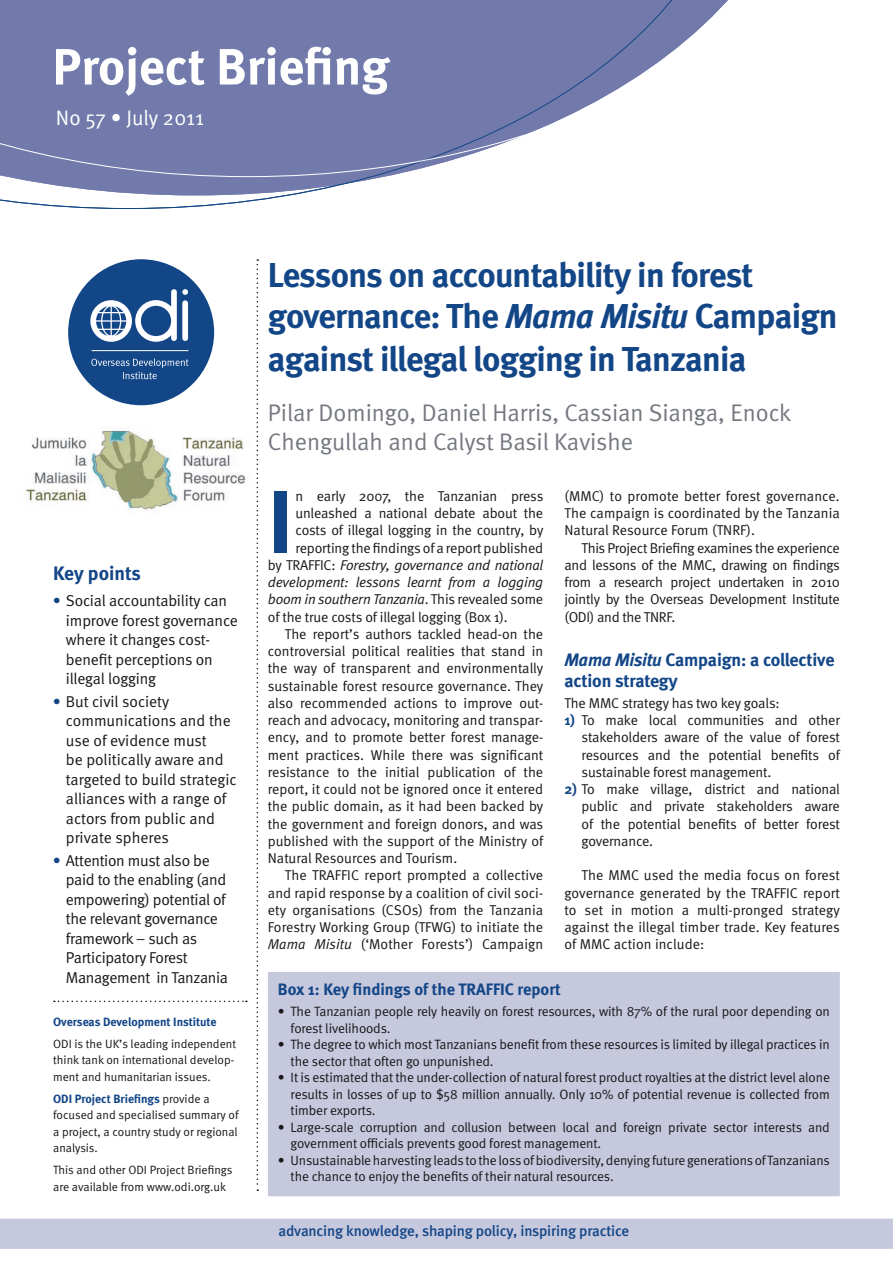
<style>
.page{position:relative;width:893px;height:1263px;background:#fff}
.page>*{position:absolute;margin:0;border:0;box-sizing:border-box;transform-origin:0 0}
._3_Body_drop_cap{font:700 88.65px "Meta";color:#134687}
.a5_Head{font:700 34.5px/42.3px "Meta";letter-spacing:-.025em;color:#134687}
.byline{font:24px/28.8px "Meta Normal";color:#757980}
.dateline{font:21px "Meta Normal";color:#fff}
.a2_Keypoints_head{font:700 19.5px "Meta";color:#134687}
._4_Subhead{font:700 18px/21px "Meta";letter-spacing:-.01em;color:#134687}
.b3_Box_head{font:700 16.5px "Meta";color:#134687}
.a3_Keypoints_text{font:15.75px/19.5px "Meta Normal";letter-spacing:-.01em;color:#1a161a}
.a4_Sidebar_text{font:500 15px "Meta";letter-spacing:-.01em;color:#134687}
._1_Body_text{font:14.25px/17.2px "Meta Normal";color:#1a161a;text-align:justify}
._6_Bullet_text{font:14.25px/17.2px "Meta Normal";letter-spacing:-.01em;color:#1a161a;text-align:justify}
._3_Body_drop_cap-2{font:14.25px "Meta Normal";letter-spacing:-.01em;color:#1a161a}
._3_Body_drop_cap-3{font:italic 14.25px "Meta Normal";letter-spacing:-.01em;color:#1a161a}
.b2_Box_text_no_inden{font:13.5px/16.5px "Meta Normal";letter-spacing:-.01em;color:#1a161a}
.a4_Sidebar_text-2{font:12px/16.5px "Meta Normal";color:#1a161a}
.a4_Sidebar_text-3{font:700 12px "Meta";color:#134687}
.s1{font-family:"Meta";font-weight:700;color:#134687}
.s2{font-style:italic}
.s3{font-style:normal}
</style>
<div class="page">
<svg style="left:54px;top:1000px;width:193px;height:2px"></svg>
<div style="left:68px;top:259px;width:146px;height:146px;background:#134687;border-radius:50%"></div>
<hr style="left:92px;top:350px;width:96px;height:1px;background:#fff">
<svg style="left:91px;top:358px;width:98px;height:21px"></svg>
<svg style="left:90px;top:289px;width:98px;height:53px"></svg>
<svg style="left:0;top:177px;width:382px;height:32px"></svg>
<svg style="left:0;top:0;width:728px;height:177px"></svg>
<svg style="left:257px;top:259px;width:1px;height:932px"></svg>
<svg style="left:56px;top:47px;width:335px;height:49px"></svg>
<div style="left:269px;top:973px;width:570px;height:222px;background:#c6c8dd"></div>
<div style="left:268px;top:972px;width:572px;height:224px;border:2px solid #c6c8dd"></div>
<div style="left:0;top:1218px;width:893px;height:31px;background:#c6c8dd"></div>
<img style="left:26px;top:430px;width:220px;height:81px">
<p class="dateline" style="left:56px;top:106px;width:150px">No 57 • July 2011</p>
<p class="a2_Keypoints_head" style="left:53px;top:561px;width:89px">Key points</p>
<p class="a3_Keypoints_text" style="left:66px;top:591px;width:173px;text-indent:-13px"><span class="s1">•</span> Social accountability can improve forest governance where it changes cost&shy;benefit perceptions on illegal logging</p>
<p class="a3_Keypoints_text" style="left:66px;top:691px;width:172px;text-indent:-13px"><span class="s1">•</span> But civil society communications and the use of evidence must<br>be politically aware and targeted to build strategic alliances with a range of actors from public and private spheres</p>
<p class="a3_Keypoints_text" style="left:66px;top:850px;width:164px;text-indent:-13px"><span class="s1">•</span> Attention must also be paid to the enabling (and empowering) potential of the relevant governance framework – such as<br>Participatory Forest<br>Management in Tanzania</p>
<p class="a4_Sidebar_text-3" style="left:53px;top:1014px;width:165px">Overseas Development Institute</p>
<p class="a4_Sidebar_text-2" style="left:53px;top:1035px;width:184px">ODI is the UK’s leading independent think tank on international develop&shy;ment and humanitarian issues.</p>
<p class="a4_Sidebar_text-2" style="left:53px;top:1090px;width:187px"><span class="s1">ODI Project Briefings</span> provide a focused and specialised summary of a project, a country study or regional analysis.</p>
<p class="a4_Sidebar_text-2" style="left:53px;top:1162px;width:181px">This and other ODI Project Briefings are available from www.odi.org.uk</p>
<p class="a5_Head" style="left:268px;top:253px;width:571px">Lessons on accountability in forest governance: The <span class="s2">Mama Misitu</span> Campaign against illegal logging in Tanzania</p>
<p class="byline" style="left:268px;top:398px;width:525px">Pilar Domingo, Daniel Harris, Cassian Sianga, Enock<br>Chengullah and Calyst Basil Kavishe</p>
<p class="_3_Body_drop_cap" style="left:268px;top:466px;width:27px">I</p>
<p class="_3_Body_drop_cap-2" style="left:295px;top:488px;width:249px">n early 2007, the Tanzanian press</p>
<p class="_3_Body_drop_cap-2" style="left:295px;top:505px;width:249px">unleashed a national debate about the</p>
<p class="_3_Body_drop_cap-2" style="left:295px;top:522px;width:249px">costs of illegal logging in the country, by</p>
<p class="_3_Body_drop_cap-2" style="left:295px;top:539px;width:249px">reporting the findings of a report published</p>
<p class="_3_Body_drop_cap-3" style="left:268px;top:557px;width:277px"><span class="s3">by TRAFFIC:</span> Forestry, governance and national</p>
<p class="_3_Body_drop_cap-3" style="left:268px;top:574px;width:277px">development: lessons learnt from a logging</p>
<p class="_3_Body_drop_cap-3" style="left:268px;top:591px;width:277px">boom in southern Tanzania<span class="s3">. This revealed some</span></p>
<p class="_3_Body_drop_cap-2" style="left:268px;top:608px;width:241px">of the true costs of illegal logging (Box 1).</p>
<p class="_1_Body_text" style="left:268px;top:625px;width:277px;text-indent:17px">The report’s authors tackled head-on the controversial political realities that stand in the way of transparent and environmentally sustainable forest resource governance. They also recommended actions to improve out&shy;reach and advocacy, monitoring and transpar&shy;ency, and to promote better forest manage&shy;ment practices. While there was significant resistance to the initial publication of the report, it could not be ignored once it entered the public domain, as it had been backed by the government and foreign donors, and was published with the support of the Ministry of Natural Resources and Tourism.</p>
<p class="_1_Body_text" style="left:268px;top:867px;width:277px;text-indent:17px">The TRAFFIC report prompted a collective and rapid response by a coalition of civil soci&shy;ety organisations (CSOs) from the Tanzania Forestry Working Group (TFWG) to initiate the <span class="s2">Mama Misitu</span> (‘Mother Forests’) Campaign</p>
<p class="_1_Body_text" style="left:564px;top:487px;width:277px">(MMC) to promote better forest governance.<br>The campaign is coordinated by the Tanzania Natural Resource Forum (TNRF).</p>
<p class="_1_Body_text" style="left:564px;top:539px;width:277px;text-indent:17px">This Project Briefing examines the experience and lessons of the MMC, drawing on findings from a research project undertaken in 2010 jointly by the Overseas Development Institute (ODI) and the TNRF.</p>
<p class="_4_Subhead" style="left:564px;top:649px;width:271px"><span class="s2">Mama Misitu</span> Campaign: a collective action strategy</p>
<p class="_1_Body_text" style="left:564px;top:694px;width:217px">The MMC strategy has two key goals:</p>
<p class="_6_Bullet_text" style="left:581px;top:711px;width:260px;text-indent:-17px"><span class="s1">1)</span> To make local communities and other stakeholders aware of the value of forest resources and the potential benefits of sustainable forest management.</p>
<p class="_6_Bullet_text" style="left:581px;top:780px;width:260px;text-indent:-17px"><span class="s1">2)</span> To make village, district and national public and private stakeholders aware of the potential benefits of better forest governance.</p>
<p class="_1_Body_text" style="left:564px;top:867px;width:277px;text-indent:17px">The MMC used the media focus on forest governance generated by the TRAFFIC report to set in motion a multi-pronged strategy against the illegal timber trade. Key features of MMC action include:</p>
<p class="b3_Box_head" style="left:278px;top:979px;width:285px">Box 1: Key findings of the TRAFFIC report</p>
<p class="b2_Box_text_no_inden" style="left:291px;top:1003px;width:541px;text-indent:-13px">• The Tanzanian people rely heavily on forest resources, with 87% of the rural poor depending on forest livelihoods.</p>
<p class="b2_Box_text_no_inden" style="left:291px;top:1036px;width:541px;text-indent:-13px">• The degree to which most Tanzanians benefit from these resources is limited by illegal practices in the sector that often go unpunished.</p>
<p class="b2_Box_text_no_inden" style="left:291px;top:1069px;width:541px;text-align:justify;text-indent:-13px">• It is estimated that the under-collection of natural forest product royalties at the district level alone results in losses of up to $58 million annually. Only 10% of potential revenue is collected from timber exports.</p>
<p class="b2_Box_text_no_inden" style="left:291px;top:1118px;width:541px;text-indent:-13px">• Large-scale corruption and collusion between local and foreign private sector interests and government officials prevents good forest management.</p>
<p class="b2_Box_text_no_inden" style="left:291px;top:1151px;width:541px;text-indent:-13px">• Unsustainable harvesting leads to the loss of biodiversity, denying future generations of Tanzanians the chance to enjoy the benefits of their natural resources.</p>
<p class="a4_Sidebar_text" style="left:279px;top:1222px;width:352px">advancing knowledge, shaping policy, inspiring practice</p>
</div>
